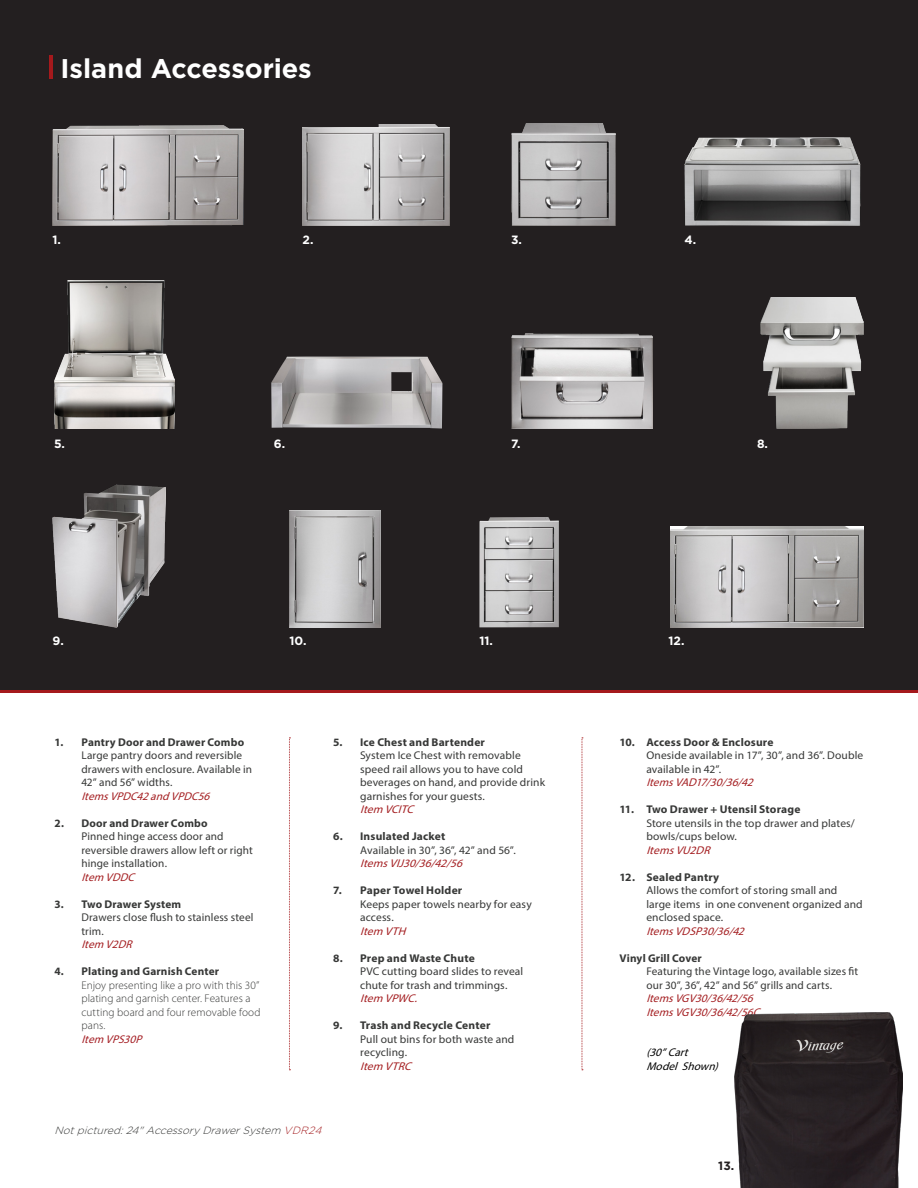
<style>
.page{position:relative;width:918px;height:1188px;background:#fff}
.page>*{position:absolute;margin:0;border:0;box-sizing:border-box;transform-origin:0 0}
.New_Justification{font:700 27px "Gotham";color:#fff}
.liebherr{font:700 12px "Gotham";color:#fff}
.liebherr-2{font:700 12px "Gotham";color:#231f20}
.t1{font:11.25px/13.5px "Myriad Pro";letter-spacing:.01em;color:#373837}
.t2{font:300 11.25px/13.5px "Myriad Pro";letter-spacing:.005em;color:#373837}
.t3{font:italic 11.25px/13.5px "Myriad Pro";color:#000}
.liebherr-3{font:italic 300 10.5px "Gotham";color:#373837}
.s1{font-weight:700}
.s2{font-style:italic;color:#a41e21}
.s3{font-weight:400;font-style:italic;color:#a41d23}
.s4{color:#a41e21}
</style>
<div class="page">
<hr style="left:0;top:690px;width:918px;height:3px;background:#a5191c">
<div style="left:0;top:0;width:918px;height:690px;background:#231f20"></div>
<hr style="left:49px;top:56px;width:4px;height:23px;background:#a5191c">
<img style="left:53px;top:125px;width:191px;height:100px">
<img style="left:511px;top:123px;width:104px;height:102px">
<img style="left:684px;top:137px;width:177px;height:88px">
<img style="left:303px;top:124px;width:147px;height:101px">
<img style="left:760px;top:297px;width:104px;height:132px">
<img style="left:511px;top:333px;width:141px;height:96px">
<img style="left:54px;top:280px;width:121px;height:149px">
<img style="left:271px;top:357px;width:172px;height:72px">
<img style="left:53px;top:485px;width:112px;height:143px">
<img style="left:289px;top:510px;width:91px;height:118px">
<img style="left:479px;top:517px;width:80px;height:110px">
<img style="left:670px;top:527px;width:194px;height:101px">
<img style="left:734px;top:1013px;width:169px;height:175px">
<svg style="left:289px;top:738px;width:1px;height:332px"></svg>
<svg style="left:582px;top:738px;width:1px;height:332px"></svg>
<p class="New_Justification" style="left:60px;top:51px;width:253px">Island Accessories</p>
<p class="liebherr" style="left:53px;top:232px;width:10px">1.</p>
<p class="liebherr" style="left:303px;top:232px;width:12px">2.</p>
<p class="liebherr" style="left:511px;top:232px;width:12px">3.</p>
<p class="liebherr" style="left:684px;top:232px;width:13px">4.</p>
<p class="liebherr" style="left:54px;top:435px;width:12px">5.</p>
<p class="liebherr" style="left:274px;top:435px;width:13px">6.</p>
<p class="liebherr" style="left:511px;top:435px;width:11px">7.</p>
<p class="liebherr" style="left:757px;top:435px;width:12px">8.</p>
<p class="liebherr" style="left:53px;top:633px;width:13px">9.</p>
<p class="liebherr" style="left:289px;top:633px;width:19px">10.</p>
<p class="liebherr" style="left:479px;top:633px;width:15px">11.</p>
<p class="liebherr" style="left:669px;top:633px;width:17px">12.</p>
<p class="t1" style="left:81px;top:735px;width:172px;text-indent:-27px"><span class="s1">1. Pantry Door and Drawer Combo<br></span>Large pantry doors and reversible drawers with enclosure. Available in<br>42” and 56” widths.<br><span class="s2">ItemsVPDC42andVPDC56</span></p>
<p class="t1" style="left:81px;top:816px;width:173px;text-indent:-27px"><span class="s1">2. Door and Drawer Combo<br></span>Pinned hinge access door and reversible drawers allow left or right hinge installation.<br><span class="s2">Item VDDC</span></p>
<p class="t1" style="left:81px;top:897px;width:174px;text-indent:-27px"><span class="s1">3. Two Drawer System<br></span>Drawers close flush to stainless steel trim.<br><span class="s2">Item V2DR</span></p>
<p class="t2" style="left:81px;top:965px;width:181px;text-indent:-27px"><span class="s1">4. Plating and Garnish Center<br></span>Enjoy presenting like a pro with this 30” plating and garnish center. Features a cutting board and four removable food pans.<br><span class="s3">Item VPS30P</span></p>
<p class="t1" style="left:360px;top:735px;width:186px;text-indent:-27px"><span class="s1">5. Ice Chest and Bartender<br></span>System Ice Chest with removable speed rail allows you to have cold beverages on hand, and provide drink garnishes for your guests.<br><span class="s2">Item VCITC</span></p>
<p class="t1" style="left:360px;top:830px;width:157px;text-indent:-27px"><span class="s1">6. Insulated Jacket<br></span>Available in 30”, 36”, 42” and 56”.<br><span class="s2">ItemsVIJ30/36/42/56</span></p>
<p class="t1" style="left:360px;top:884px;width:173px;text-indent:-27px"><span class="s1">7. Paper Towel Holder<br></span>Keeps paper towels nearby for easy access.<br><span class="s2">Item VTH</span></p>
<p class="t1" style="left:360px;top:951px;width:165px;text-indent:-27px"><span class="s1">8. Prep and Waste Chute<br></span>PVC cutting board slides to reveal chute for trash and trimmings.<br><span class="s2">Item VPWC.</span></p>
<p class="t1" style="left:360px;top:1019px;width:156px;text-indent:-27px"><span class="s1">9. Trash and Recycle Center<br></span>Pull out bins for both waste and recycling.<br><span class="s2">Item VTRC</span></p>
<p class="liebherr-3" style="left:54px;top:1125px;width:272px">Notpictured:24"AccessoryDrawerSystem <span class="s4">VDR24</span></p>
<p class="t1" style="left:646px;top:735px;width:218px;text-indent:-27px"><span class="s1">10. Access Door &amp; Enclosure<br></span>Oneside available in 17”, 30”, and 36”. Double available in 42”.<br><span class="s2">ItemsVAD17/30/36/42</span></p>
<p class="t1" style="left:646px;top:803px;width:210px;text-indent:-27px"><span class="s1">11. Two Drawer + Utensil Storage<br></span>Store utensils in the top drawer and plates/ bowls/cups below.<br><span class="s2">ItemsVU2DR</span></p>
<p class="t1" style="left:646px;top:870px;width:218px;text-indent:-27px"><span class="s1">12. Sealed Pantry<br></span>Allows the comfort of storing small and large items in one convenent organized and enclosed space.<br><span class="s2">ItemsVDSP30/36/42</span></p>
<p class="t1" style="left:646px;top:951px;width:213px;text-indent:-27px"><span class="s1">Vinyl Grill Cover<br></span>Featuring the Vintage logo, available sizes fit our 30”, 36”, 42” and 56” grills and carts.<br><span class="s2">ItemsVGV30/36/42/56<br>ItemsVGV30/36/42/56C</span></p>
<p class="t3" style="left:646px;top:1046px;width:77px">(30”Cart<br>ModelShown)</p>
<p class="liebherr-2" style="left:718px;top:1157px;width:17px">13.</p>
</div>
